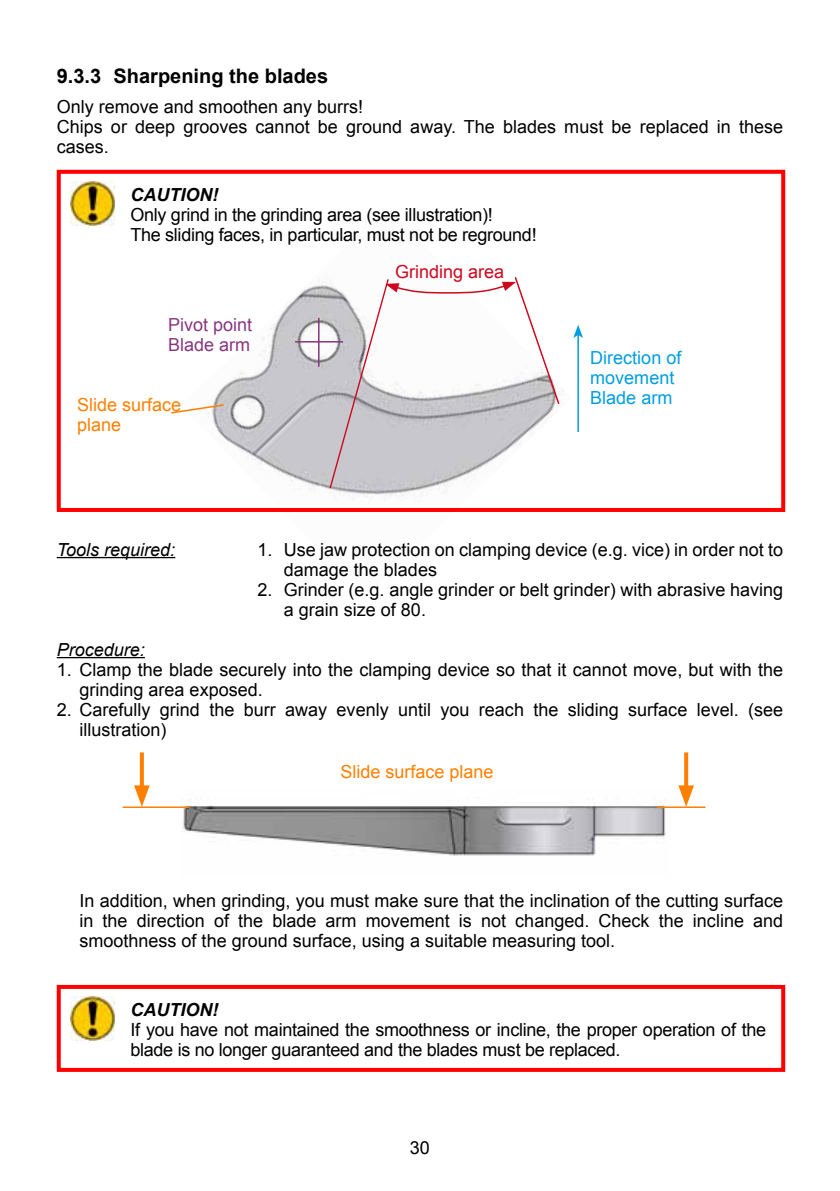
<style>
.page{position:relative;width:840px;height:1191px;background:#fff}
.page>*{position:absolute;margin:0;border:0;box-sizing:border-box;transform-origin:0 0}
.t1{font:700 20px "Arial";color:#000}
.t2{font:18px/20px "Arial";color:#000}
.t3{font:18px/20px "Arial";letter-spacing:-.02em;color:#000}
.t4{font:18px/20px "Arial";color:#ff8000}
.t5{font:18px/20px "Arial";color:#009ee0}
.t6{font:italic 18px "Arial";color:#000}
.t7{font:18px/20px "Arial";color:#883680}
.t8{font:italic 700 18px "Arial";color:#000}
.t9{font:18px "Arial";color:#cd071e}
</style>
<div class="page">
<img style="left:212px;top:279px;width:352px;height:222px">
<svg style="left:328px;top:277px;width:232px;height:213px"></svg>
<img style="left:71px;top:181px;width:43px;height:44px">
<div style="left:57px;top:170px;width:727px;height:342px;border:4px solid #f00"></div>
<hr style="left:57px;top:557px;width:118px;height:1px;background:#000">
<hr style="left:57px;top:657px;width:88px;height:1px;background:#000">
<img style="left:71px;top:996px;width:43px;height:44px">
<div style="left:57px;top:985px;width:727px;height:86px;border:4px solid #f00"></div>
<hr style="left:577px;top:335px;width:1px;height:97px;background:#009ee0">
<svg style="left:573px;top:325px;width:9px;height:13px"></svg>
<hr style="left:318px;top:318px;width:1px;height:49px;background:#883680">
<hr style="left:295px;top:341px;width:48px;height:1px;background:#883680">
<img style="left:181px;top:799px;width:485px;height:57px">
<hr style="left:122px;top:806px;width:67px;height:2px;background:#ff8000">
<svg style="left:171px;top:403px;width:54px;height:11px"></svg>
<svg style="left:140px;top:752px;width:4px;height:33px"></svg>
<svg style="left:134px;top:785px;width:16px;height:22px"></svg>
<hr style="left:657px;top:806px;width:48px;height:2px;background:#ff8000">
<svg style="left:684px;top:752px;width:3px;height:33px"></svg>
<svg style="left:678px;top:785px;width:15px;height:22px"></svg>
<p class="t1" style="left:57px;top:62px;width:273px">9.3.3 Sharpening the blades</p>
<p class="t2" style="left:57px;top:97px;width:727px">Only remove and smoothen any burrs!<br>Chips or deep grooves cannot be ground away. The blades must be replaced in these cases.</p>
<p class="t8" style="left:130px;top:183px;width:89px">CAUTION!</p>
<p class="t3" style="left:130px;top:205px;width:407px">Only grind in the grinding area (see illustration)!<br>The sliding faces, in particular, must not be reground!</p>
<p class="t7" style="left:168px;top:314px;width:86px">Pivot point<br>Blade arm</p>
<p class="t4" style="left:77px;top:395px;width:106px">Slide surface plane</p>
<p class="t9" style="left:395px;top:259px;width:111px">Grinding area</p>
<p class="t5" style="left:590px;top:348px;width:93px">Direction of movement<br>Blade arm</p>
<p class="t6" style="left:57px;top:538px;width:120px">Tools required:</p>
<p class="t2" style="left:283px;top:539px;width:500px;text-indent:-26px">1. Use jaw protection on clamping device (e.g. vice) in order not to damage the blades</p>
<p class="t2" style="left:283px;top:579px;width:500px;text-indent:-26px">2. Grinder (e.g. angle grinder or belt grinder) with abrasive having a grain size of 80.</p>
<p class="t6" style="left:57px;top:637px;width:90px">Procedure:</p>
<p class="t2" style="left:79px;top:659px;width:704px;text-indent:-23px">1. Clamp the blade securely into the clamping device so that it cannot move, but with the grinding area exposed.</p>
<p class="t2" style="left:79px;top:699px;width:704px;text-indent:-23px">2. Carefully grind the burr away evenly until you reach the sliding surface level. (see illustration)</p>
<p class="t4" style="left:340px;top:762px;width:155px">Slide surface plane</p>
<p class="t2" style="left:79px;top:890px;width:704px;text-align:justify">In addition, when grinding, you must make sure that the inclination of the cutting surface in the direction of the blade arm movement is not changed. Check the incline and smoothness of the ground surface, using a suitable measuring tool.</p>
<p class="t8" style="left:130px;top:998px;width:89px">CAUTION!</p>
<p class="t3" style="left:130px;top:1020px;width:636px">If you have not maintained the smoothness or incline, the proper operation of the blade is no longer guaranteed and the blades must be replaced.</p>
<p class="t2" style="left:410px;top:1138px;width:22px">30</p>
</div>
